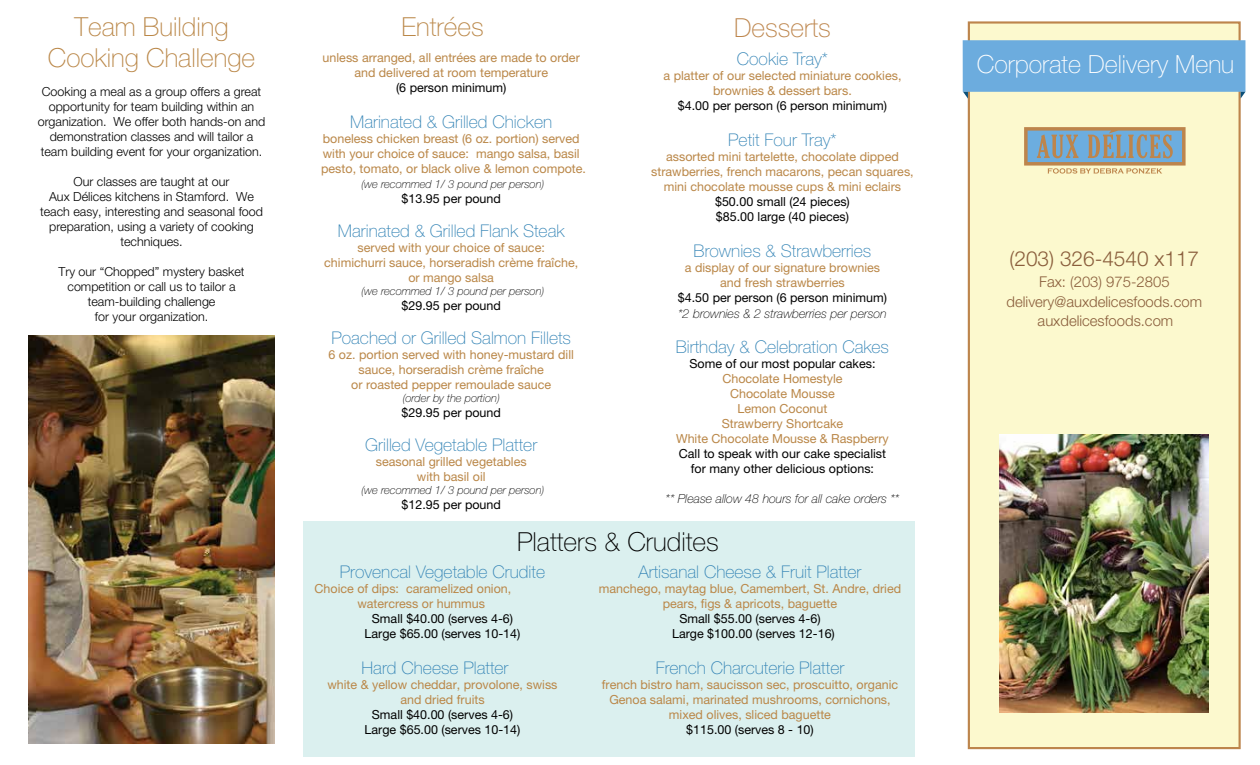
<style>
.page{position:relative;width:1260px;height:765px;background:#fff}
.page>*{position:absolute;margin:0;border:0;box-sizing:border-box;transform-origin:0 0}
.t1{font:100 26.25px/31.5px "Helvetica Neue LT Pro";color:#ba8748;text-align:center}
.t2{font:100 26.25px "Helvetica Neue LT Pro";color:#000}
.t3{font:100 26.25px "Helvetica Neue LT Pro";color:#bd854c}
.t4{font:100 25px "Helvetica Neue LT Pro";color:#fff}
.t5{font:300 20.75px "Helvetica Neue LT Pro";color:#8a5e3c}
.t6{font:100 17.5px "Helvetica Neue LT Pro";color:#3283b5}
.t7{font:300 14.88px/19.4px "Helvetica Neue LT Pro";color:#8a5e3c;text-align:center}
.t8{font:12.5px/15px "Helvetica Neue LT Pro";color:#ba8748;text-align:center}
.t9{font:12.5px/15px "Helvetica Neue LT Pro";color:#000;text-align:center}
.t10{font:300 12.5px/15px "Helvetica Neue LT Pro";color:#000;text-align:center}
.t11{font:italic 100 12.5px "Helvetica Neue LT Pro";color:#000}
.t12{font:italic 100 11.25px "Helvetica Neue LT Pro";color:#000}
</style>
<div class="page">
<div style="left:969px;top:22px;width:269px;height:726px;background:#fcf9ce"></div>
<div style="left:304px;top:521px;width:611px;height:235px;background:#dbf0ef"></div>
<div style="left:968px;top:21px;width:273px;height:728px;border:2px solid #bd854c"></div>
<div style="left:963px;top:40px;width:282px;height:52px;background:#6cacde"></div>
<svg style="left:963px;top:92px;width:5px;height:7px"></svg>
<svg style="left:1024px;top:127px;width:162px;height:47px;background:#a0a9a4"></svg>
<svg style="left:1241px;top:92px;width:4px;height:6px"></svg>
<img style="left:1000px;top:434px;width:209px;height:279px">
<img style="left:28px;top:336px;width:247px;height:408px">
<h1 class="t1" style="left:48px;top:11px;width:209px">Team Building<br>Cooking Challenge</h1>
<p class="t10" style="left:38px;top:83px;width:229px">Cooking a meal as a group offers a great opportunity for team building within an organization. We offer both hands-on and demonstration classes and will tailor a team building event for your organization.</p>
<p class="t10" style="left:40px;top:173px;width:224px">Our classes are taught at our<br>Aux Délices kitchens in Stamford. We teach easy, interesting and seasonal food preparation, using a variety of cooking techniques.</p>
<p class="t10" style="left:59px;top:263px;width:188px">Try our “Chopped” mystery basket competition or call us to tailor a team-building challenge<br>for your organization.</p>
<h1 class="t1" style="left:401px;top:11px;width:84px">Entrées</h1>
<p class="t8" style="left:323px;top:50px;width:259px">unless arranged, all entrées are made to order and delivered at room temperature</p>
<p class="t9" style="left:396px;top:80px;width:112px">(6 person minimum)</p>
<h3 class="t6" style="left:350px;top:112px;width:204px">Marinated &amp; Grilled Chicken</h3>
<p class="t8" style="left:321px;top:131px;width:266px;text-align:left">boneless chicken breast (6 oz. portion) served with your choice of sauce: mango salsa, basil pesto, tomato, or black olive &amp; lemon compote.</p>
<p class="t12" style="left:361px;top:178px;width:184px">(we recommed 1/ 3 pound per person)</p>
<p class="t9" style="left:402px;top:191px;width:101px">$13.95 per pound</p>
<h3 class="t6" style="left:338px;top:221px;width:228px">Marinated &amp; Grilled Flank Steak</h3>
<p class="t8" style="left:324px;top:240px;width:255px">served with your choice of sauce:<br>chimichurri sauce, horseradish crème fraîche, or mango salsa</p>
<p class="t12" style="left:361px;top:285px;width:184px">(we recommed 1/ 3 pound per person)</p>
<p class="t9" style="left:402px;top:298px;width:101px">$29.95 per pound</p>
<h3 class="t6" style="left:331px;top:328px;width:241px">Poached or Grilled Salmon Fillets</h3>
<p class="t8" style="left:329px;top:347px;width:247px">6 oz. portion served with honey-mustard dill sauce, horseradish crème fraîche<br>or roasted pepper remoulade sauce</p>
<p class="t12" style="left:403px;top:392px;width:98px">(order by the portion)</p>
<p class="t9" style="left:402px;top:405px;width:101px">$29.95 per pound</p>
<h3 class="t6" style="left:365px;top:435px;width:173px">Grilled Vegetable Platter</h3>
<p class="t8" style="left:376px;top:454px;width:152px">seasonal grilled vegetables with basil oil</p>
<p class="t12" style="left:361px;top:484px;width:184px">(we recommed 1/ 3 pound per person)</p>
<p class="t9" style="left:402px;top:497px;width:101px">$12.95 per pound</p>
<h1 class="t3" style="left:734px;top:12px;width:98px">Desserts</h1>
<h3 class="t6" style="left:737px;top:48px;width:93px">Cookie Tray*</h3>
<p class="t8" style="left:664px;top:68px;width:239px">a platter of our selected miniature cookies, brownies &amp; dessert bars.</p>
<p class="t9" style="left:678px;top:98px;width:211px">$4.00 per person (6 person minimum)</p>
<h3 class="t6" style="left:728px;top:129px;width:110px">Petit Four Tray*</h3>
<p class="t8" style="left:651px;top:149px;width:264px">assorted mini tartelette, chocolate dipped strawberries, french macarons, pecan squares, mini chocolate mousse cups &amp; mini eclairs</p>
<p class="t9" style="left:715px;top:194px;width:136px;text-align:left">$50.00 small (24 pieces) $85.00 large (40 pieces)</p>
<h3 class="t6" style="left:694px;top:240px;width:179px">Brownies &amp; Strawberries</h3>
<p class="t8" style="left:685px;top:260px;width:197px">a display of our signature brownies and fresh strawberries</p>
<p class="t9" style="left:678px;top:290px;width:211px">$4.50 per person (6 person minimum)</p>
<p class="t11" style="left:678px;top:306px;width:210px">*2 brownies &amp; 2 strawberries per person</p>
<h3 class="t6" style="left:676px;top:336px;width:215px">Birthday &amp; Celebration Cakes</h3>
<p class="t9" style="left:689px;top:356px;width:188px">Some of our most popular cakes:</p>
<p class="t8" style="left:676px;top:371px;width:214px">Chocolate Homestyle<br>Chocolate Mousse<br>Lemon Coconut<br>Strawberry Shortcake<br>White Chocolate Mousse &amp; Raspberry</p>
<p class="t9" style="left:679px;top:446px;width:209px">Call to speak with our cake specialist for many other delicious options:</p>
<p class="t11" style="left:666px;top:491px;width:235px">** Please allow 48 hours for all cake orders **</p>
<h1 class="t2" style="left:517px;top:527px;width:203px">Platters &amp; Crudites</h1>
<h3 class="t6" style="left:340px;top:562px;width:207px">Provencal Vegetable Crudite</h3>
<p class="t8" style="left:357px;top:581px;width:155px;text-align:left;text-indent:-43px">Choice of dips: caramelized onion, watercress or hummus</p>
<p class="t9" style="left:365px;top:611px;width:157px">Small $40.00 (serves 4-6)<br>Large $65.00 (serves 10-14)</p>
<h3 class="t6" style="left:362px;top:658px;width:148px">Hard Cheese Platter</h3>
<p class="t8" style="left:327px;top:677px;width:232px">white &amp; yellow cheddar, provolone, swiss and dried fruits</p>
<p class="t9" style="left:365px;top:707px;width:157px">Small $40.00 (serves 4-6)<br>Large $65.00 (serves 10-14)</p>
<h3 class="t6" style="left:639px;top:562px;width:225px">Artisanal Cheese &amp; Fruit Platter</h3>
<p class="t8" style="left:599px;top:581px;width:304px">manchego, maytag blue, Camembert, St. Andre, dried pears, figs &amp; apricots, baguette</p>
<p class="t9" style="left:672px;top:611px;width:164px">Small $55.00 (serves 4-6)<br>Large $100.00 (serves 12-16)</p>
<h3 class="t6" style="left:656px;top:658px;width:190px">French Charcuterie Platter</h3>
<p class="t8" style="left:602px;top:677px;width:298px">french bistro ham, saucisson sec, proscuitto, organic<br>Genoa salami, marinated mushrooms, cornichons, mixed olives, sliced baguette</p>
<p class="t9" style="left:686px;top:722px;width:129px">$115.00 (serves 8 - 10)</p>
<h2 class="t4" style="left:977px;top:50px;width:259px">Corporate Delivery Menu</h2>
<h3 class="t5" style="left:1010px;top:246px;width:191px">(203) 326-4540 x117</h3>
<p class="t7" style="left:1007px;top:272px;width:197px">Fax: (203) 975-2805 delivery@auxdelicesfoods.com auxdelicesfoods.com</p>
</div>
